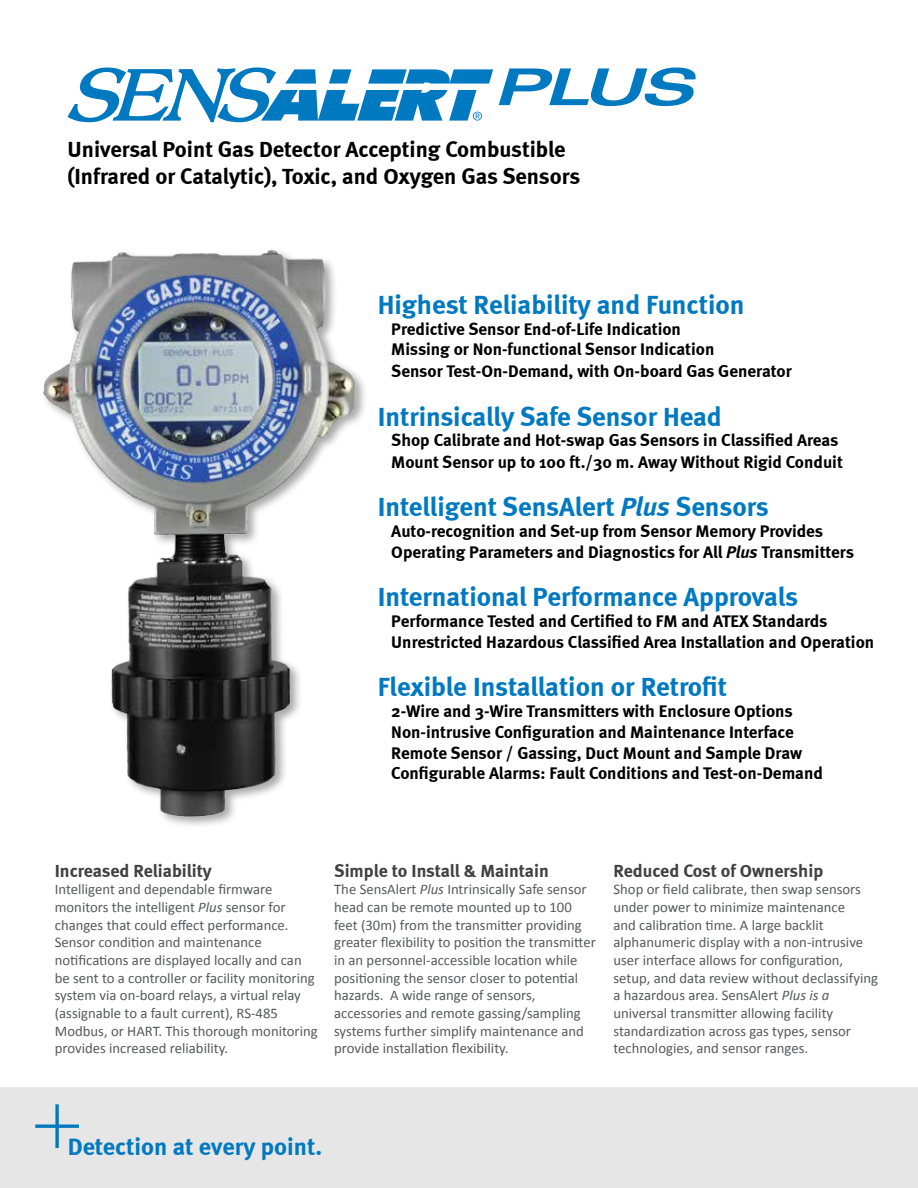
<style>
.page{position:relative;width:918px;height:1188px;background:#fff}
.page>*{position:absolute;margin:0;border:0;box-sizing:border-box;transform-origin:0 0}
.t1{font:700 27px "Meta";color:#0079c1}
.t2{font:24.3px "Meta Bold LF";color:#0079c1}
.t3{font:700 22.5px/27px "Meta";color:#000}
.t4{font:700 18px "Meta";color:#414042}
.t5{font:700 17.25px/20.7px "Meta";color:#000}
.t6{font:14.7px/17.7px "Calibri";color:#58595b}
.s1{font-style:italic}
</style>
<div class="page">
<div style="left:0;top:1087px;width:918px;height:101px;background:#e6e6e6"></div>
<img style="left:43px;top:250px;width:317px;height:576px">
<svg style="left:68px;top:67px;width:425px;height:55px"></svg>
<svg style="left:499px;top:68px;width:197px;height:38px"></svg>
<svg style="left:35px;top:1104px;width:44px;height:44px"></svg>
<h3 class="t3" style="left:68px;top:135px;width:514px">Universal Point Gas Detector Accepting Combustible (Infrared or Catalytic), Toxic, and Oxygen Gas Sensors</h3>
<h1 class="t1" style="left:378px;top:288px;width:368px">Highest Reliability and Function</h1>
<p class="t5" style="left:391px;top:318px;width:402px;line-height:21.1px">Predictive Sensor End-of-Life Indication<br>Missing or Non-functional Sensor Indication<br>Sensor Test-On-Demand, with On-board Gas Generator</p>
<h1 class="t1" style="left:378px;top:400px;width:346px">Intrinsically Safe Sensor Head</h1>
<p class="t5" style="left:391px;top:429px;width:453px;line-height:21.6px">Shop Calibrate and Hot-swap Gas Sensors in Classified Areas<br>Mount Sensor up to 100 ft./30 m. Away Without Rigid Conduit</p>
<h1 class="t1" style="left:378px;top:491px;width:393px">Intelligent SensAlert <span class="s1">Plus</span> Sensors</h1>
<p class="t5" style="left:391px;top:521px;width:464px">Auto-recognition and Set-up from Sensor Memory Provides<br>Operating Parameters and Diagnostics for All <span class="s1">Plus</span> Transmitters</p>
<h1 class="t1" style="left:378px;top:581px;width:422px">International Performance Approvals</h1>
<p class="t5" style="left:391px;top:611px;width:484px">Performance Tested and Certified to FM and ATEX Standards<br>Unrestricted Hazardous Classified Area Installation and Operation</p>
<h1 class="t1" style="left:378px;top:671px;width:351px">Flexible Installation or Retrofit</h1>
<p class="t5" style="left:391px;top:701px;width:433px">2-Wire and 3-Wire Transmitters with Enclosure Options Non-intrusive Configuration and Maintenance Interface Remote Sensor / Gassing, Duct Mount and Sample Draw Configurable Alarms: Fault Conditions and Test-on-Demand</p>
<p class="t4" style="left:55px;top:860px;width:158px">Increased Reliability</p>
<p class="t6" style="left:55px;top:881px;width:264px">Intelligent and dependable firmware monitors the intelligent <span class="s1">Plus</span> sensor for changes that could effect performance.<br>Sensor condition and maintenance notifications are displayed locally and can be sent to a controller or facility monitoring system via on-board relays, a virtual relay (assignable to a fault current), RS-485<br>Modbus, or HART. This thorough monitoring provides increased reliability.</p>
<p class="t4" style="left:334px;top:860px;width:216px">Simple to Install &amp; Maintain</p>
<p class="t6" style="left:334px;top:881px;width:263px">The SensAlert <span class="s1">Plus</span> Intrinsically Safe sensor head can be remote mounted up to 100 feet (30m) from the transmitter providing greater flexibility to position the transmitter in an personnel-accessible location while positioning the sensor closer to potential hazards. A wide range of sensors, accessories and remote gassing/sampling systems further simplify maintenance and provide installation flexibility.</p>
<p class="t4" style="left:614px;top:860px;width:211px">Reduced Cost of Ownership</p>
<p class="t6" style="left:614px;top:881px;width:266px">Shop or field calibrate, then swap sensors under power to minimize maintenance<br>and calibration time. A large backlit alphanumeric display with a non-intrusive user interface allows for configuration, setup, and data review without declassifying a hazardous area. SensAlert <span class="s1">Plus is a </span>universal transmitter allowing facility standardization across gas types, sensor technologies, and sensor ranges.</p>
<h2 class="t2" style="left:68px;top:1132px;width:256px">Detection at every point.</h2>
</div>
